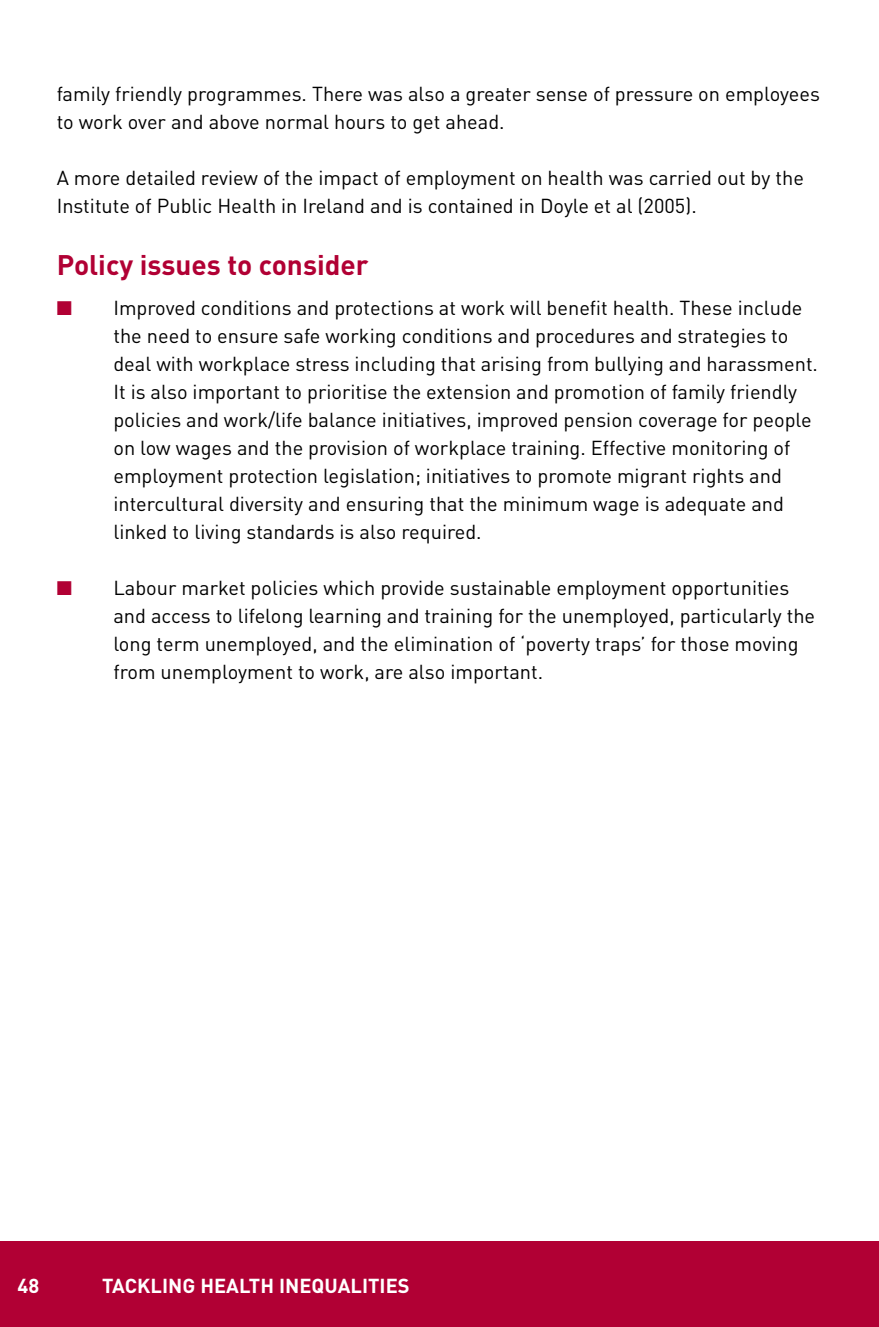
<style>
.page{position:relative;width:879px;height:1327px;background:#fff}
.page>*{position:absolute;margin:0;border:0;box-sizing:border-box;transform-origin:0 0}
.t1{font:700 28px "DIN";color:#b10034}
.t2{font:20px/28px "DIN";color:#000}
.t3{font:700 20px "DIN";color:#fff}
.t4{font:20px "Zapf Dingbats ITC";color:#b10034}
</style>
<div class="page">
<div style="left:0;top:1242px;width:879px;height:85px;background:#b10034"></div>
<p class="t2" style="left:57px;top:80px;width:765px">family friendly programmes. There was also a greater sense of pressure on employees to work over and above normal hours to get ahead.</p>
<p class="t2" style="left:57px;top:164px;width:749px">A more detailed review of the impact of employment on health was carried out by the<br>Institute of Public Health in Ireland and is contained in Doyle et al (2005).</p>
<h1 class="t1" style="left:57px;top:247px;width:313px">Policy issues to consider</h1>
<p class="t2" style="left:113px;top:293px;width:706px">Improved conditions and protections at work will benefit health. These include the need to ensure safe working conditions and procedures and strategies to deal with workplace stress including that arising from bullying and harassment.<br>It is also important to prioritise the extension and promotion of family friendly policies and work/life balance initiatives, improved pension coverage for people on low wages and the provision of workplace training. Effective monitoring of employment protection legislation; initiatives to promote migrant rights and intercultural diversity and ensuring that the minimum wage is adequate and linked to living standards is also required.</p>
<p class="t2" style="left:113px;top:573px;width:703px">Labour market policies which provide sustainable employment opportunities and access to lifelong learning and training for the unemployed, particularly the long term unemployed, and the elimination of ‘poverty traps’ for those moving from unemployment to work, are also important.</p>
<p class="t4" style="left:57px;top:298px;width:17px">■</p>
<p class="t4" style="left:57px;top:578px;width:17px">■</p>
<p class="t3" style="left:17px;top:1272px;width:12px">48</p>
<p class="t3" style="left:102px;top:1272px;width:23px">Tackling</p>
<p class="t3" style="left:200px;top:1272px;width:27px">Health</p>
<p class="t3" style="left:279px;top:1272px;width:19px">Inequalities</p>
</div>
